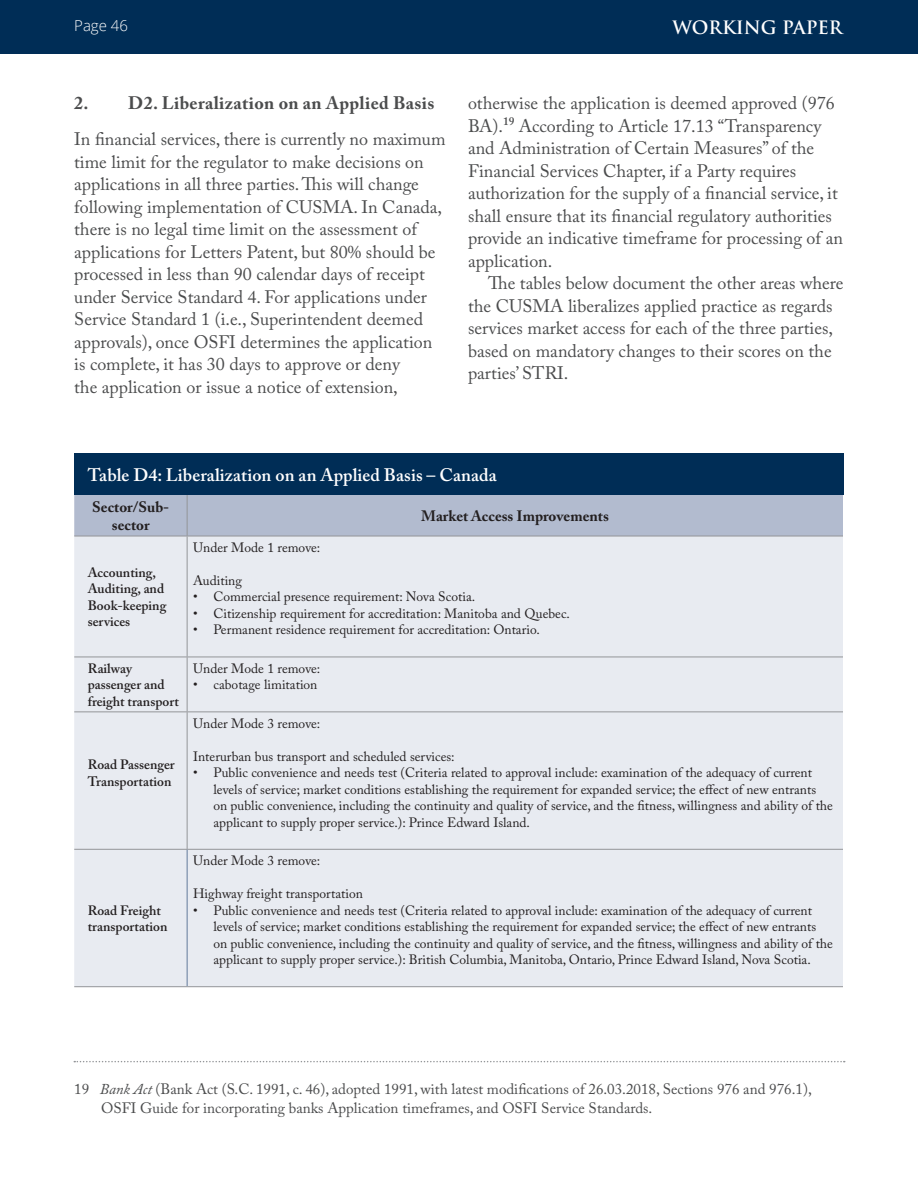
<style>
.page{position:relative;width:918px;height:1188px;background:#fff}
.page>*{position:absolute;margin:0;border:0;box-sizing:border-box;transform-origin:0 0}
.Body_Copy{font:18px/22.5px "Adobe Caslon Pro";color:#4b4c4d}
.Table_Header{font:600 18px "Adobe Caslon Pro";letter-spacing:.005em;color:#fff}
.Level_Two_Head{font:700 18px "Adobe Caslon Pro";letter-spacing:.02em;color:#4b4c4d}
.t1{font:700 18px "Trajan Pro";color:#fff}
.foot_note_2{font:15px/19.5px "Adobe Caslon Pro";color:#4b4c4d}
.table_body_level_1{font:700 15px/18px "Adobe Caslon Pro";color:#231f20;text-align:center}
.t2{font:300 15px "Open Sans";color:#fff}
.bullet{font:13.5px/16.5px "Adobe Caslon Pro";color:#231f20}
.table_level2{font:600 13.5px/16.5px "Adobe Caslon Pro";color:#231f20}
.s1{font-style:italic}
</style>
<div class="page">
<div style="left:0;top:0;width:918px;height:54px;background:#002d56"></div>
<div style="left:74px;top:453px;width:769px;height:42px;background:#002d56"></div>
<div style="left:74px;top:495px;width:769px;height:41px;background:#b2bbcf"></div>
<div style="left:74px;top:537px;width:769px;height:449px;background:#e8ebf1"></div>
<hr style="left:187px;top:495px;width:1px;height:41px;background:#939598">
<hr style="left:74px;top:536px;width:113px;height:1px;background:#939598">
<hr style="left:187px;top:536px;width:656px;height:1px;background:#939598">
<hr style="left:187px;top:536px;width:1px;height:121px;background:#939598">
<hr style="left:74px;top:657px;width:113px;height:1px;background:#939598">
<hr style="left:187px;top:657px;width:656px;height:1px;background:#939598">
<hr style="left:187px;top:657px;width:1px;height:54px;background:#939598">
<hr style="left:74px;top:711px;width:113px;height:1px;background:#939598">
<hr style="left:187px;top:711px;width:656px;height:1px;background:#939598">
<hr style="left:187px;top:712px;width:1px;height:137px;background:#939598">
<hr style="left:74px;top:849px;width:113px;height:1px;background:#939598">
<hr style="left:187px;top:849px;width:656px;height:1px;background:#939598">
<hr style="left:187px;top:850px;width:1px;height:136px;background:#62799a">
<hr style="left:74px;top:986px;width:113px;height:1px;background:#939598">
<hr style="left:187px;top:986px;width:656px;height:1px;background:#939598">
<svg style="left:74px;top:1061px;width:771px;height:1px"></svg>
<p class="t2" style="left:74px;top:16px;width:55px">Page 46</p>
<h1 class="t1" style="left:672px;top:16px;width:172px">WORKING PAPER</h1>
<p class="Level_Two_Head" style="left:74px;top:92px;width:362px">2. D2. Liberalization on an Applied Basis</p>
<p class="Body_Copy" style="left:74px;top:128px;width:373px">In financial services, there is currently no maximum time limit for the regulator to make decisions on applications in all three parties. This will change following implementation of CUSMA. In Canada, there is no legal time limit on the assessment of applications for Letters Patent, but 80% should be processed in less than 90 calendar days of receipt under Service Standard 4. For applications under Service Standard 1 (i.e., Superintendent deemed approvals), once OSFI determines the application is complete, it has 30 days to approve or deny<br>the application or issue a notice of extension,</p>
<p class="Body_Copy" style="left:468px;top:92px;width:377px">otherwise the application is deemed approved (976<br>BA).<sup>19</sup> According to Article 17.13 “Transparency and Administration of Certain Measures” of the Financial Services Chapter, if a Party requires authorization for the supply of a financial service, it shall ensure that its financial regulatory authorities provide an indicative timeframe for processing of an application.</p>
<p class="Body_Copy" style="left:468px;top:272px;width:377px;text-indent:20px">The tables below document the other areas where the CUSMA liberalizes applied practice as regards services market access for each of the three parties, based on mandatory changes to their scores on the parties’ STRI.</p>
<p class="Table_Header" style="left:88px;top:464px;width:411px">Table D4: Liberalization on an Applied Basis – Canada</p>
<p class="table_body_level_1" style="left:92px;top:498px;width:79px">Sector/Sub&shy;sector</p>
<p class="table_body_level_1" style="left:421px;top:507px;width:189px">Market Access Improvements</p>
<p class="table_level2" style="left:88px;top:564px;width:80px">Accounting,<br>Auditing, and<br>Book-keeping services</p>
<p class="bullet" style="left:193px;top:539px;width:129px">Under Mode 1 remove:</p>
<p class="bullet" style="left:193px;top:572px;width:50px">Auditing</p>
<p class="bullet" style="left:193px;top:589px;width:284px">• Commercial presence requirement: Nova Scotia.</p>
<p class="bullet" style="left:193px;top:605px;width:378px">• Citizenship requirement for accreditation: Manitoba and Quebec.</p>
<p class="bullet" style="left:193px;top:622px;width:348px">• Permanent residence requirement for accreditation: Ontario.</p>
<p class="table_level2" style="left:88px;top:660px;width:93px">Railway passenger and freight transport</p>
<p class="bullet" style="left:193px;top:660px;width:129px">Under Mode 1 remove:</p>
<p class="bullet" style="left:193px;top:676px;width:126px">• cabotage limitation</p>
<p class="table_level2" style="left:88px;top:756px;width:89px">Road Passenger</p>
<p class="table_level2" style="left:88px;top:773px;width:85px">Transportation</p>
<p class="table_level2" style="left:88px;top:902px;width:81px">Road Freight transportation</p>
<p class="bullet" style="left:193px;top:715px;width:129px">Under Mode 3 remove:</p>
<p class="bullet" style="left:193px;top:748px;width:263px">Interurban bus transport and scheduled services:</p>
<p class="bullet" style="left:213px;top:764px;width:621px;text-indent:-20px">• Public convenience and needs test (Criteria related to approval include: examination of the adequacy of current levels of service; market conditions establishing the requirement for expanded service; the effect of new entrants on public convenience, including the continuity and quality of service, and the fitness, willingness and ability of the applicant to supply proper service.): Prince Edward Island.</p>
<p class="bullet" style="left:193px;top:852px;width:129px">Under Mode 3 remove:</p>
<p class="bullet" style="left:193px;top:885px;width:171px">Highway freight transportation</p>
<p class="bullet" style="left:213px;top:902px;width:621px;text-indent:-20px">• Public convenience and needs test (Criteria related to approval include: examination of the adequacy of current levels of service; market conditions establishing the requirement for expanded service; the effect of new entrants on public convenience, including the continuity and quality of service, and the fitness, willingness and ability of the applicant to supply proper service.): British Columbia, Manitoba, Ontario, Prince Edward Island, Nova Scotia.</p>
<p class="foot_note_2" style="left:101px;top:1079px;width:712px;text-indent:-27px">19 <span class="s1">Bank Act</span> (Bank Act (S.C. 1991, c. 46), adopted 1991, with latest modifications of 26.03.2018, Sections 976 and 976.1),<br>OSFI Guide for incorporating banks Application timeframes, and OSFI Service Standards.</p>
</div>
